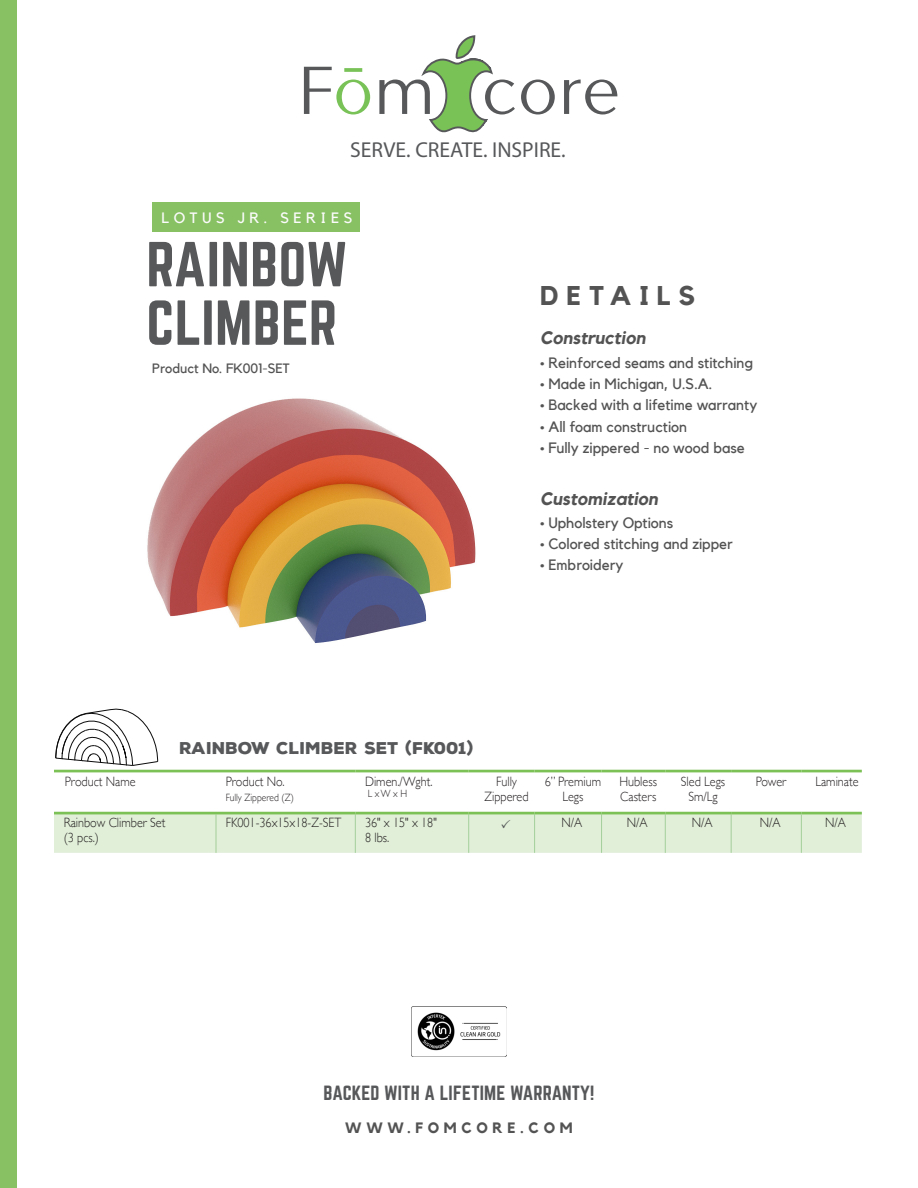
<style>
.page{position:relative;width:918px;height:1188px;background:#fff}
.page>*{position:absolute;margin:0;border:0;box-sizing:border-box;transform-origin:0 0}
.t1{font:55.5px/58.5px "Norwester";letter-spacing:.01em;color:#57585a}
.t2{font:700 27px "Kollektif";letter-spacing:.3em;color:#535353}
.t3{font:21.6px "Myriad Pro";color:#57585a}
.t4{font:18px "Norwester";letter-spacing:.01em;color:#57585a}
.t5{font:italic 700 18px "Kollektif";color:#535353}
.t6{font:900 16.5px "Nexa Rust Sans";color:#57585a}
.t7{font:15px "Kollektif";color:#535353}
.t8{font:700 15px "Kollektif";letter-spacing:.31em;color:#535353}
.t9{font:15px "Kollektif";letter-spacing:.3em;color:#fbfbfb}
.Text_Area{font:300 13.5px "Gill Sans";color:#231f20;scale:.9 1}
.t10{font:13.5px "Kollektif";color:#535353}
.Text_Area-2{font:300 10.5px "Gill Sans";color:#231f20;scale:.9 1}
</style>
<div class="page">
<svg style="left:304px;top:67px;width:66px;height:48px"></svg>
<svg style="left:521px;top:80px;width:34px;height:35px"></svg>
<svg style="left:564px;top:80px;width:53px;height:35px"></svg>
<svg style="left:379px;top:35px;width:136px;height:98px"></svg>
<div style="left:152px;top:202px;width:208px;height:30px;background:#88c163"></div>
<div style="left:0;top:0;width:16px;height:1188px;background:#88c163"></div>
<img style="left:411px;top:1007px;width:96px;height:49px">
<img style="left:147px;top:398px;width:329px;height:155px">
<svg style="left:54px;top:553px;width:808px;height:300px"></svg>
<p class="t3" style="left:350px;top:137px;width:217px">SERVE. CREATE. INSPIRE.</p>
<p class="t9" style="left:162px;top:209px;width:192px">LOTUS JR. SERIES</p>
<p class="t1" style="left:146px;top:237px;width:203px">RAINBOW<br>CLIMBER</p>
<p class="t10" style="left:152px;top:360px;width:139px">Product No. FK001-SET</p>
<p class="t2" style="left:540px;top:280px;width:157px">DETAILS</p>
<p class="t5" style="left:540px;top:328px;width:107px">Construction</p>
<p class="t7" style="left:540px;top:354px;width:215px">• Reinforced seams and stitching</p>
<p class="t7" style="left:540px;top:375px;width:174px">• Made in Michigan, U.S.A.</p>
<p class="t7" style="left:540px;top:396px;width:219px">• Backed with a lifetime warranty</p>
<p class="t7" style="left:540px;top:418px;width:149px">• All foam construction</p>
<p class="t7" style="left:540px;top:439px;width:206px">• Fully zippered - no wood base</p>
<p class="t5" style="left:540px;top:488px;width:119px">Customization</p>
<p class="t7" style="left:540px;top:514px;width:135px">• Upholstery Options</p>
<p class="t7" style="left:540px;top:535px;width:194px">• Colored stitching and zipper</p>
<p class="t7" style="left:540px;top:556px;width:85px">• Embroidery</p>
<p class="t6" style="left:179px;top:737px;width:296px">RAINBOW CLIMBER SET (FK001)</p>
<p class="Text_Area" style="left:65px;top:771px;width:80px">Product Name</p>
<p class="Text_Area" style="left:226px;top:771px;width:67px">Product No.</p>
<p class="Text_Area-2" style="left:226px;top:789px;width:77px">Fully Zippered (Z)</p>
<p class="Text_Area" style="left:365px;top:771px;width:76px">Dimen./Wght.</p>
<p class="Text_Area-2" style="left:368px;top:785px;width:45px">L x W x H</p>
<p class="Text_Area" style="left:496px;top:771px;width:25px">Fully</p>
<p class="Text_Area" style="left:484px;top:786px;width:51px">Zippered</p>
<p class="Text_Area" style="left:545px;top:771px;width:64px">6” Premium</p>
<p class="Text_Area" style="left:562px;top:786px;width:25px">Legs</p>
<p class="Text_Area" style="left:620px;top:771px;width:43px">Hubless</p>
<p class="Text_Area" style="left:620px;top:786px;width:42px">Casters</p>
<p class="Text_Area" style="left:681px;top:771px;width:51px">Sled Legs</p>
<p class="Text_Area" style="left:688px;top:786px;width:34px">Sm/Lg</p>
<p class="Text_Area" style="left:756px;top:771px;width:35px">Power</p>
<p class="Text_Area" style="left:815px;top:771px;width:49px">Laminate</p>
<p class="Text_Area" style="left:64px;top:812px;width:115px">Rainbow Climber Set</p>
<p class="Text_Area" style="left:64px;top:827px;width:41px">(3 pcs.)</p>
<p class="Text_Area" style="left:226px;top:812px;width:130px">FK001-36x15x18-Z-SET</p>
<p class="Text_Area" style="left:365px;top:812px;width:81px">36" x 15" x 18"</p>
<p class="Text_Area" style="left:365px;top:827px;width:29px">8 lbs.</p>
<p class="Text_Area" style="left:562px;top:812px;width:25px">N/A</p>
<p class="Text_Area" style="left:627px;top:812px;width:25px">N/A</p>
<p class="Text_Area" style="left:692px;top:812px;width:25px">N/A</p>
<p class="Text_Area" style="left:760px;top:812px;width:25px">N/A</p>
<p class="Text_Area" style="left:825px;top:812px;width:25px">N/A</p>
<p class="t4" style="left:324px;top:1084px;width:272px">BACKED WITH A LIFETIME WARRANTY!</p>
<p class="t8" style="left:345px;top:1119px;width:229px">WWW.FOMCORE.COM</p>
</div>
